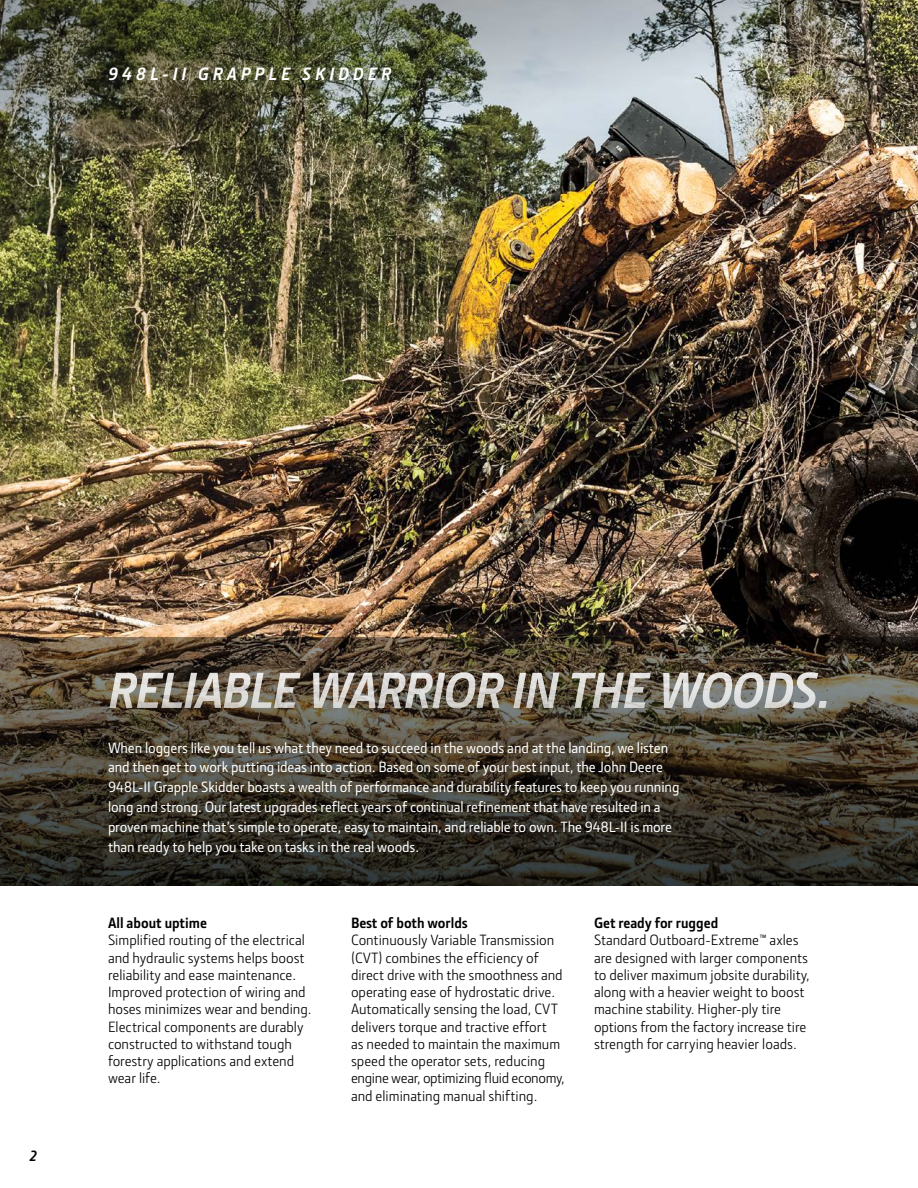
<style>
.page{position:relative;width:918px;height:1188px;background:#fff}
.page>*{position:absolute;margin:0;border:0;box-sizing:border-box;transform-origin:0 0}
.t1{font:italic 700 51px "JD Sans Pro";letter-spacing:-.025em;color:#fff}
.t2{font:italic 700 18px "JD Sans Pro";letter-spacing:.22em;color:#fff}
.t3{font:15px/17.2px "JD Sans Pro";color:#000}
.t4{font:500 15px/19.8px "JD Sans Pro";letter-spacing:-.005em;color:#fff}
.t5{font:700 15px "JD Sans Pro";color:#000}
.t6{font:italic 700 15px "JD Sans Pro";color:#000}
</style>
<div class="page">
<img style="left:0;top:0;width:918px;height:637px">
<svg style="left:0;top:637px;width:918px;height:249px;background:#3f382c"></svg>
<img style="left:0;top:0;width:870px;height:409px">
<div style="left:93px;top:51px;width:314px;height:45px;background:#303c42;opacity:.2"></div>
<p class="t2" style="left:108px;top:62px;width:284px">948L-II GRAPPLE SKIDDER</p>
<p class="t6" style="left:30px;top:1146px;width:9px">2</p>
<h1 class="t1" style="left:108px;top:657px;width:725px">RELIABLE WARRIOR IN THE WOODS.</h1>
<p class="t4" style="left:108px;top:737px;width:573px">When loggers like you tell us what they need to succeed in the woods and at the landing, we listen and then get to work putting ideas into action. Based on some of your best input, the John Deere 948L-II Grapple Skidder boasts a wealth of performance and durability features to keep you running long and strong. Our latest upgrades reflect years of continual refinement that have resulted in a proven machine that’s simple to operate, easy to maintain, and reliable to own. The 948L-II is more than ready to help you take on tasks in the real woods.</p>
<p class="t5" style="left:108px;top:913px;width:100px">All about uptime</p>
<p class="t3" style="left:108px;top:931px;width:205px">Simplified routing of the electrical and hydraulic systems helps boost reliability and ease maintenance.<br>Improved protection of wiring and hoses minimizes wear and bending.<br>Electrical components are durably constructed to withstand tough forestry applications and extend wear life.</p>
<p class="t5" style="left:351px;top:913px;width:118px">Best of both worlds</p>
<p class="t3" style="left:351px;top:931px;width:215px">Continuously Variable Transmission (CVT) combines the efficiency of direct drive with the smoothness and operating ease of hydrostatic drive.<br>Automatically sensing the load, CVT delivers torque and tractive effort<br>as needed to maintain the maximum speed the operator sets, reducing engine wear, optimizing fluid economy, and eliminating manual shifting.</p>
<p class="t5" style="left:594px;top:913px;width:126px">Get ready for rugged</p>
<p class="t3" style="left:594px;top:931px;width:217px">Standard Outboard-Extreme™ axles are designed with larger components to deliver maximum jobsite durability, along with a heavier weight to boost machine stability. Higher-ply tire options from the factory increase tire strength for carrying heavier loads.</p>
</div>
